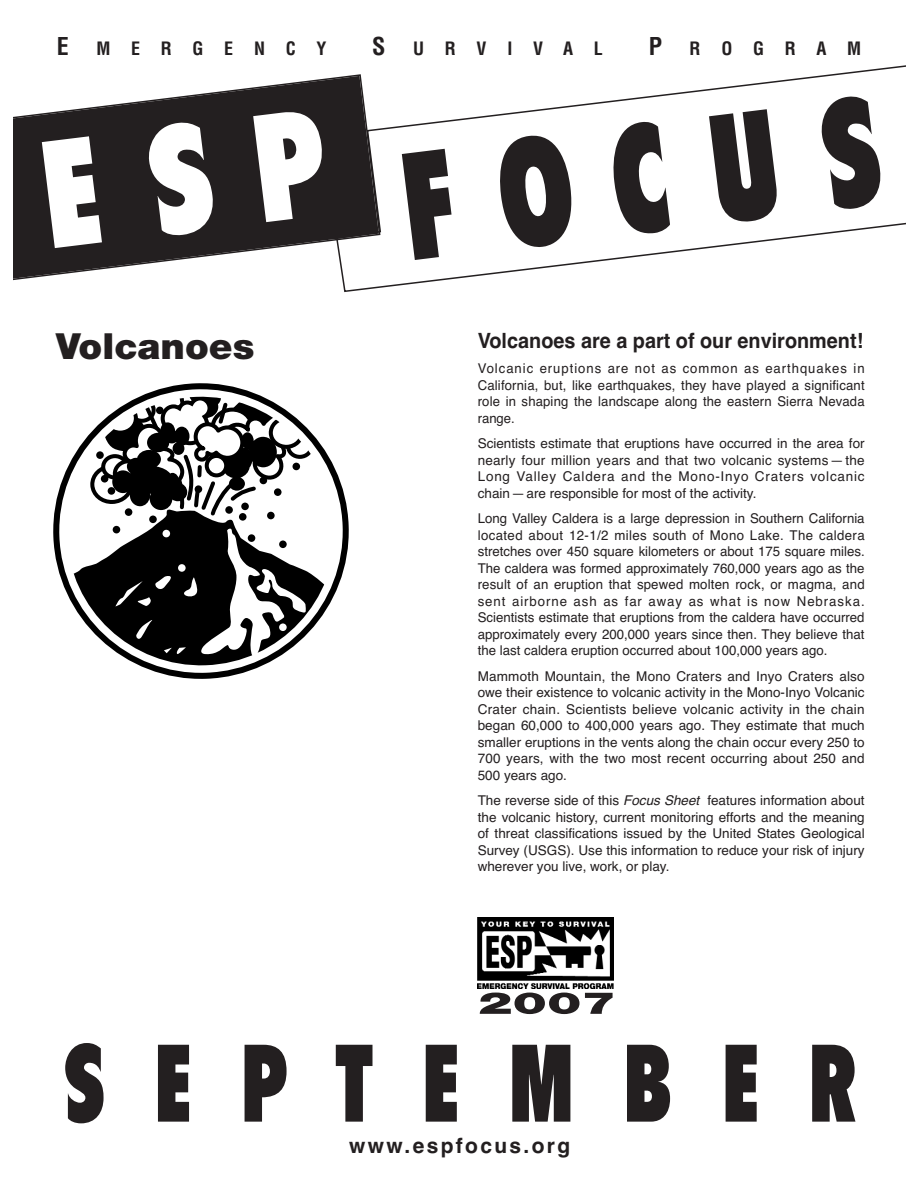
<style>
.page{position:relative;width:918px;height:1188px;background:#fff}
.page>*{position:absolute;margin:0;border:0;box-sizing:border-box;transform-origin:0 0}
.t1{font:900 condensed 150px "Flyer";color:#231f20}
.t2{font:900 condensed 108px "Flyer";letter-spacing:.45em;color:#231f20}
.t3{font:900 36px "Helvetica Neue";color:#231f20;scale:1.05 1}
.t4{font:900 30.3px "Helvetica Neue";color:#231f20;scale:1.7 1}
.t5{font:700 21px "Helvetica";color:#231f20;scale:.94 1}
.t6{font:700 21px "Helvetica";letter-spacing:.11em;color:#231f20}
.t7{font:700 condensed 18px "Helvetica";letter-spacing:1.15em;color:#231f20}
.t8{font:13.5px/16.5px "Helvetica";color:#231f20;text-align:justify}
.s1{font-size:24px}
.s2{font-style:italic}
</style>
<div class="page">
<svg style="left:343px;top:65px;width:563px;height:227px"></svg>
<svg style="left:14px;top:73px;width:367px;height:211px"></svg>
<img style="left:478px;top:917px;width:135px;height:71px">
<svg style="left:100px;top:179px;width:207px;height:105px"></svg>
<svg style="left:53px;top:383px;width:296px;height:296px"></svg>
<h3 class="t7" style="left:57px;top:41px;width:271px"><span class="s1">E</span> MERGENCY</h3>
<h3 class="t7" style="left:372px;top:41px;width:232px"><span class="s1">S</span> URVIVAL</h3>
<h3 class="t7" style="left:649px;top:41px;width:214px"><span class="s1">P</span> ROGRAM</h3>
<h1 class="t1" style="left:43px;top:198px;width:839px;rotate:-7deg"><sup>ESP</sup> F OC U S</h1>
<h3 class="t3" style="left:56px;top:334px;width:190px">Volcanoes</h3>
<h3 class="t5" style="left:478px;top:332px;width:412px">Volcanoes are a part of our environment!</h3>
<p class="t8" style="left:478px;top:361px;width:388px">Volcanic eruptions are not as common as earthquakes in California, but, like earthquakes, they have played a significant role in shaping the landscape along the eastern Sierra Nevada range.</p>
<p class="t8" style="left:478px;top:436px;width:388px">Scientists estimate that eruptions have occurred in the area for nearly four million years and that two volcanic systems—the Long Valley Caldera and the Mono-Inyo Craters volcanic chain—are responsible for most of the activity.</p>
<p class="t8" style="left:478px;top:511px;width:388px">Long Valley Caldera is a large depression in Southern California located about 12-1/2 miles south of Mono Lake. The caldera stretches over 450 square kilometers or about 175 square miles.<br>The caldera was formed approximately 760,000 years ago as the result of an eruption that spewed molten rock, or magma, and sent airborne ash as far away as what is now Nebraska.<br>Scientists estimate that eruptions from the caldera have occurred approximately every 200,000 years since then. They believe that the last caldera eruption occurred about 100,000 years ago.</p>
<p class="t8" style="left:478px;top:669px;width:388px">Mammoth Mountain, the Mono Craters and Inyo Craters also owe their existence to volcanic activity in the Mono-Inyo Volcanic Crater chain. Scientists believe volcanic activity in the chain began 60,000 to 400,000 years ago. They estimate that much smaller eruptions in the vents along the chain occur every 250 to 700 years, with the two most recent occurring about 250 and 500 years ago.</p>
<p class="t8" style="left:478px;top:793px;width:388px">The reverse side of this <span class="s2">Focus Sheet</span> features information about the volcanic history, current monitoring efforts and the meaning of threat classifications issued by the United States Geological Survey (USGS). Use this information to reduce your risk of injury wherever you live, work, or play.</p>
<h3 class="t4" style="left:478px;top:992px;width:83px">2007</h3>
<h2 class="t2" style="left:63px;top:1045px;width:794px">SEPTEMBER</h2>
<h3 class="t6" style="left:349px;top:1138px;width:222px">www.espfocus.org</h3>
</div>
